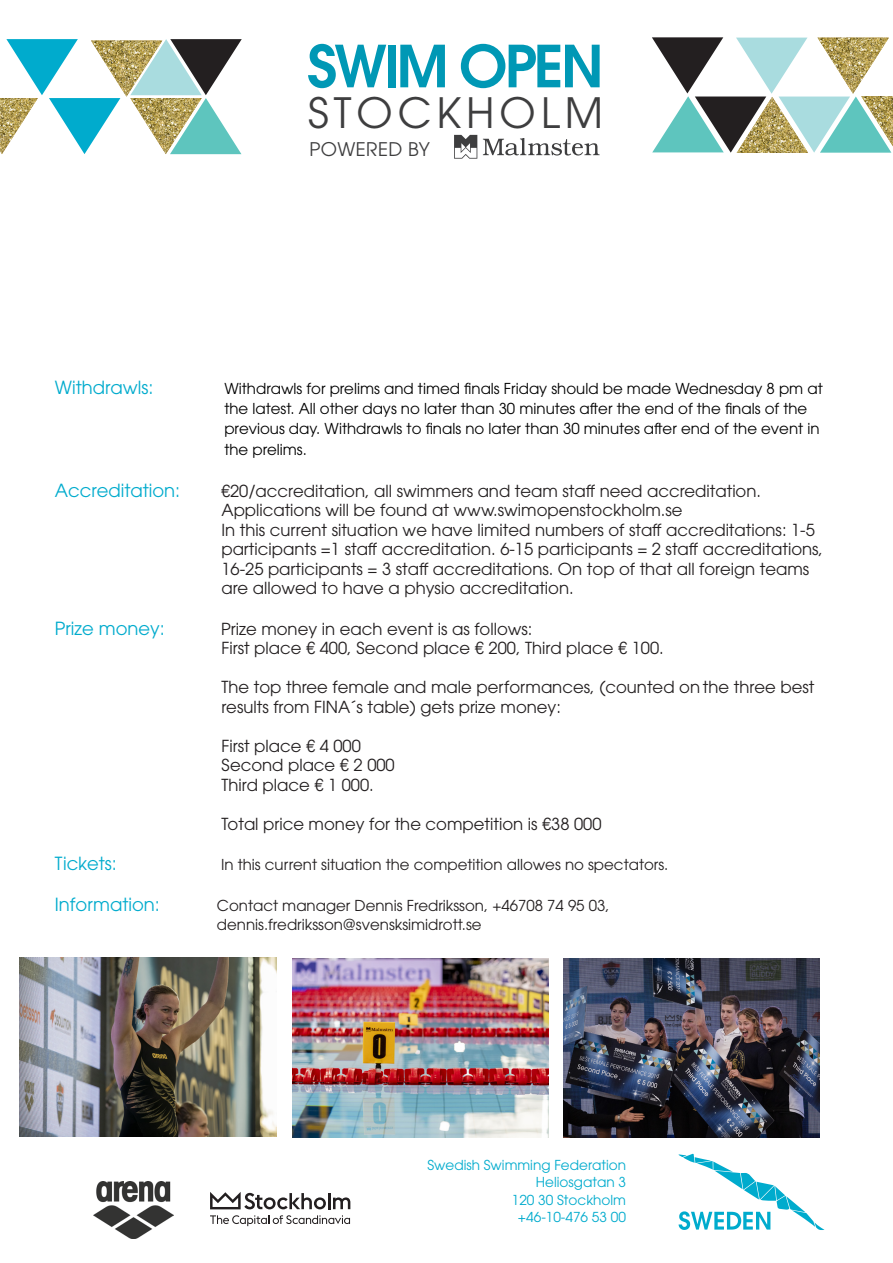
<style>
.page{position:relative;width:893px;height:1263px;background:#fff}
.page>*{position:absolute;margin:0;border:0;box-sizing:border-box;transform-origin:0 0}
.t1{font:600 57.6px "ITC Avant Garde Std";letter-spacing:-.05em;color:#0098b5}
.t2{font:41.55px "ITC Avant Garde Std";letter-spacing:.12em;color:#3e3e3f}
.t3{font:18.75px "ITC Avant Garde Std";letter-spacing:.02em;color:#3e3e3f}
.bröd{font:18px "ITC Avant Garde Pro";color:#00abcd}
.t4{font:16.5px/19.5px "ITC Avant Garde Std";color:#231f20}
.bröd-2{font:15px/19.5px "ITC Avant Garde Std";color:#000}
.t5{font:15px/19.5px "ITC Avant Garde Std";color:#231f20}
.t6{font:13.65px/17.5px "ITC Avant Garde Std";color:#00abcd;text-align:right}
</style>
<div class="page">
<img style="left:94px;top:1182px;width:79px;height:56px">
<svg style="left:678px;top:1154px;width:146px;height:76px"></svg>
<svg style="left:210px;top:1215px;width:140px;height:11px"></svg>
<svg style="left:210px;top:1192px;width:140px;height:17px"></svg>
<img style="left:20px;top:958px;width:256px;height:178px">
<img style="left:292px;top:958px;width:257px;height:179px">
<img style="left:563px;top:958px;width:257px;height:179px">
<svg style="left:0;top:39px;width:242px;height:115px"></svg>
<img style="left:130px;top:98px;width:72px;height:56px">
<svg style="left:652px;top:37px;width:241px;height:116px"></svg>
<img style="left:861px;top:96px;width:32px;height:50px">
<svg style="left:483px;top:138px;width:117px;height:18px"></svg>
<svg style="left:454px;top:135px;width:23px;height:24px"></svg>
<p class="t1" style="left:307px;top:29px;width:298px">SWIM OPEN</p>
<p class="t2" style="left:308px;top:87px;width:297px">STOCKHOLM</p>
<p class="t3" style="left:309px;top:137px;width:122px">POWERED BY</p>
<p class="bröd" style="left:55px;top:377px;width:100px">Withdrawls:</p>
<p class="bröd-2" style="left:224px;top:379px;width:600px">Withdrawls for prelims and timed finals Friday should be made Wednesday 8 pm at the latest. All other days no later than 30 minutes after the end of the finals of the previous day. Withdrawls to finals no later than 30 minutes after end of the event in</p>
<p class="bröd-2" style="left:224px;top:439px;width:84px">the prelims.</p>
<p class="bröd" style="left:55px;top:479px;width:127px">Accreditation:</p>
<p class="t4" style="left:221px;top:480px;width:542px">€20/accreditation, all swimmers and team staff need accreditation.<br>Applications will be found at www.swimopenstockholm.se</p>
<p class="t4" style="left:221px;top:519px;width:603px">In this current situation we have limited numbers of staff accreditations: 1-5 participants =1 staff accreditation. 6-15 participants = 2 staff accreditations, 16-25 participants = 3 staff accreditations. On top of that all foreign teams are allowed to have a physio accreditation.</p>
<p class="bröd" style="left:55px;top:617px;width:111px">Prize money:</p>
<p class="t4" style="left:221px;top:618px;width:313px">Prize money in each event is as follows:</p>
<p class="t4" style="left:221px;top:638px;width:444px">First place € 400, Second place € 200, Third place € 100.</p>
<p class="t4" style="left:221px;top:677px;width:594px">The top three female and male performances, (counted on the three best results from FINA´s table) gets prize money:</p>
<p class="t4" style="left:221px;top:735px;width:175px">First place € 4 000<br>Second place € 2 000</p>
<p class="t4" style="left:221px;top:774px;width:154px">Third place € 1 000.</p>
<p class="t4" style="left:221px;top:813px;width:382px">Total price money for the competition is €38 000</p>
<p class="bröd" style="left:55px;top:852px;width:63px">Tickets:</p>
<p class="t5" style="left:221px;top:855px;width:449px">In this current situation the competition allowes no spectators.</p>
<p class="bröd" style="left:55px;top:893px;width:107px">Information:</p>
<p class="t5" style="left:217px;top:895px;width:394px">Contact manager Dennis Fredriksson, +46708 74 95 03, dennis.fredriksson@svensksimidrott.se</p>
<p class="t6" style="left:427px;top:1156px;width:200px">Swedish Swimming Federation<br>Heliosgatan 3<br>120 30 Stockholm<br>+46-10-476 53 00</p>
</div>
